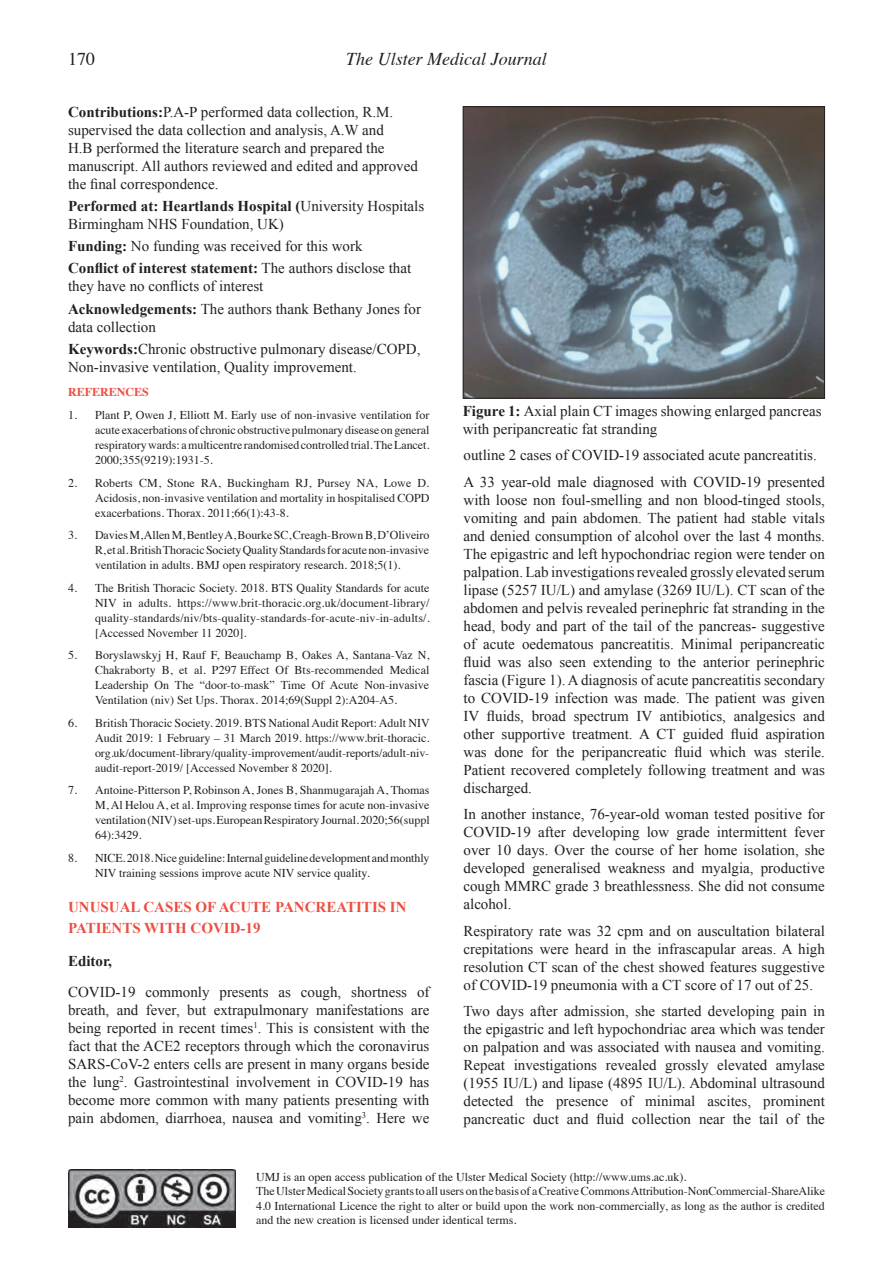
<style>
.page{position:relative;width:893px;height:1263px;background:#fff}
.page>*{position:absolute;margin:0;border:0;box-sizing:border-box;transform-origin:0 0}
.t1{font:italic 18px "Times";color:#231f20}
.t2{font:18px "Times";color:#231f20}
.t3{font:15px/18px "Times New Roman";color:#231f20}
.t4{font:700 15px/21.6px "Times New Roman";color:#ed4f42}
.t5{font:700 15px "Times New Roman";color:#231f20}
.t6{font:12px/15px "Times";color:#231f20;text-align:justify}
.t7{font:700 12px "Times";color:#ed4f42}
.s1{font-weight:700}
</style>
<div class="page">
<img style="left:68px;top:1169px;width:167px;height:59px">
<img style="left:465px;top:108px;width:358px;height:289px">
<div style="left:463px;top:106px;width:362px;height:293px;border:1px solid #231f20"></div>
<p class="t2" style="left:68px;top:42px;width:28px">170</p>
<p class="t1" style="left:346px;top:43px;width:202px">The Ulster Medical Journal</p>
<p class="t3" style="left:68px;top:102px;width:351px"><span class="s1">Contributions:</span>P.A-P performed data collection, R.M. supervised the data collection and analysis, A.W and<br>H.B performed the literature search and prepared the manuscript. All authors reviewed and edited and approved the final correspondence.</p>
<p class="t3" style="left:68px;top:197px;width:358px"><span class="s1">Performed at: Heartlands Hospital (</span>University Hospitals<br>Birmingham NHS Foundation, UK)</p>
<p class="t3" style="left:68px;top:235px;width:345px;line-height:22.2px"><span class="s1">Funding:</span> No funding was received for this work<br><span class="s1">Conflict of interest statement:</span> The authors disclose that</p>
<p class="t3" style="left:68px;top:275px;width:355px;line-height:22.2px">they have no conflicts of interest<br><span class="s1">Acknowledgements:</span> The authors thank Bethany Jones for</p>
<p class="t3" style="left:68px;top:315px;width:354px;line-height:22.2px">data collection<br><span class="s1">Keywords:</span>Chronic obstructive pulmonary disease/COPD,</p>
<p class="t3" style="left:68px;top:358px;width:290px">Non-invasive ventilation, Quality improvement.</p>
<p class="t7" style="left:68px;top:380px;width:82px">REFERENCES</p>
<p class="t6" style="left:95px;top:406px;width:336px;text-indent:-27px">1. Plant P, Owen J, Elliott M. Early use of non-invasive ventilation for acute exacerbations of chronic obstructive pulmonary disease on general respiratory wards: a multicentre randomised controlled trial. The Lancet.<br>2000;355(9219):1931-5.</p>
<p class="t6" style="left:95px;top:474px;width:336px;text-indent:-27px">2. Roberts CM, Stone RA, Buckingham RJ, Pursey NA, Lowe D.<br>Acidosis, non-invasive ventilation and mortality in hospitalised COPD exacerbations. Thorax. 2011;66(1):43-8.</p>
<p class="t6" style="left:95px;top:526px;width:336px;text-indent:-27px">3. Davies M, Allen M, Bentley A, Bourke SC, Creagh-Brown B, D’Oliveiro R, et al. British Thoracic Society Quality Standards for acute non-invasive ventilation in adults. BMJ open respiratory research. 2018;5(1).</p>
<p class="t6" style="left:95px;top:579px;width:336px;text-indent:-27px">4. The British Thoracic Society. 2018. BTS Quality Standards for acute NIV in adults. https://www.brit-thoracic.org.uk/document-library/ quality-standards/niv/bts-quality-standards-for-acute-niv-in-adults/. [Accessed November 11 2020].</p>
<p class="t6" style="left:95px;top:646px;width:336px;text-indent:-27px">5. Boryslawskyj H, Rauf F, Beauchamp B, Oakes A, Santana-Vaz N, Chakraborty B, et al. P297 Effect Of Bts-recommended Medical Leadership On The “door-to-mask” Time Of Acute Non-invasive Ventilation (niv) Set Ups. Thorax. 2014;69(Suppl 2):A204-A5.</p>
<p class="t6" style="left:95px;top:714px;width:336px;text-indent:-27px">6. British Thoracic Society. 2019. BTS National Audit Report: Adult NIV Audit 2019: 1 February – 31 March 2019. https://www.brit-thoracic. org.uk/document-library/quality-improvement/audit-reports/adult-niv&shy;audit-report-2019/ [Accessed November 8 2020].</p>
<p class="t6" style="left:95px;top:781px;width:336px;text-indent:-27px">7. Antoine-Pitterson P, Robinson A, Jones B, Shanmugarajah A, Thomas M, Al Helou A, et al. Improving response times for acute non-invasive ventilation (NIV) set-ups. European Respiratory Journal. 2020;56(suppl 64):3429.</p>
<p class="t6" style="left:95px;top:849px;width:336px;text-indent:-27px">8. NICE. 2018. Nice guideline: Internal guideline development and monthly<br>NIV training sessions improve acute NIV service quality.</p>
<p class="t4" style="left:68px;top:895px;width:340px">UNUSUAL CASES OF ACUTE PANCREATITIS IN<br>PATIENTS WITH COVID-19</p>
<p class="t5" style="left:68px;top:951px;width:46px">Editor,</p>
<p class="t3" style="left:68px;top:983px;width:363px;text-align:justify">COVID-19 commonly presents as cough, shortness of breath, and fever, but extrapulmonary manifestations are being reported in recent times<sup>1</sup>. This is consistent with the fact that the ACE2 receptors through which the coronavirus SARS-CoV-2 enters cells are present in many organs beside the lung<sup>2</sup>. Gastrointestinal involvement in COVID-19 has become more common with many patients presenting with pain abdomen, diarrhoea, nausea and vomiting<sup>3</sup>. Here we</p>
<p class="t3" style="left:463px;top:402px;width:360px"><span class="s1">Figure 1:</span> Axial plain CT images showing enlarged pancreas with peripancreatic fat stranding</p>
<p class="t3" style="left:463px;top:441px;width:363px;line-height:26.5px">outline 2 cases of COVID-19 associated acute pancreatitis.<br>A 33 year-old male diagnosed with COVID-19 presented</p>
<p class="t3" style="left:463px;top:490px;width:363px;text-align:justify">with loose non foul-smelling and non blood-tinged stools, vomiting and pain abdomen. The patient had stable vitals and denied consumption of alcohol over the last 4 months.<br>The epigastric and left hypochondriac region were tender on palpation. Lab investigations revealed grossly elevated serum lipase (5257 IU/L) and amylase (3269 IU/L). CT scan of the abdomen and pelvis revealed perinephric fat stranding in the head, body and part of the tail of the pancreas- suggestive of acute oedematous pancreatitis. Minimal peripancreatic fluid was also seen extending to the anterior perinephric fascia (Figure 1). A diagnosis of acute pancreatitis secondary to COVID-19 infection was made. The patient was given IV fluids, broad spectrum IV antibiotics, analgesics and other supportive treatment. A CT guided fluid aspiration was done for the peripancreatic fluid which was sterile.<br>Patient recovered completely following treatment and was discharged.</p>
<p class="t3" style="left:463px;top:805px;width:363px;text-align:justify">In another instance, 76-year-old woman tested positive for COVID-19 after developing low grade intermittent fever over 10 days. Over the course of her home isolation, she developed generalised weakness and myalgia, productive cough MMRC grade 3 breathlessness. She did not consume alcohol.</p>
<p class="t3" style="left:463px;top:921px;width:363px;text-align:justify">Respiratory rate was 32 cpm and on auscultation bilateral crepitations were heard in the infrascapular areas. A high resolution CT scan of the chest showed features suggestive of COVID-19 pneumonia with a CT score of 17 out of 25.</p>
<p class="t3" style="left:463px;top:1002px;width:363px;text-align:justify">Two days after admission, she started developing pain in the epigastric and left hypochondriac area which was tender on palpation and was associated with nausea and vomiting.<br>Repeat investigations revealed grossly elevated amylase (1955 IU/L) and lipase (4895 IU/L). Abdominal ultrasound detected the presence of minimal ascites, prominent pancreatic duct and fluid collection near the tail of the</p>
<p class="t6" style="left:256px;top:1168px;width:570px;line-height:14.4px;text-align:left">UMJ is an open access publication of the Ulster Medical Society (http://www.ums.ac.uk).<br>The Ulster Medical Society grants to all users on the basis of a Creative Commons Attribution-NonCommercial-ShareAlike 4.0 International Licence the right to alter or build upon the work non-commercially, as long as the author is credited and the new creation is licensed under identical terms.</p>
</div>
